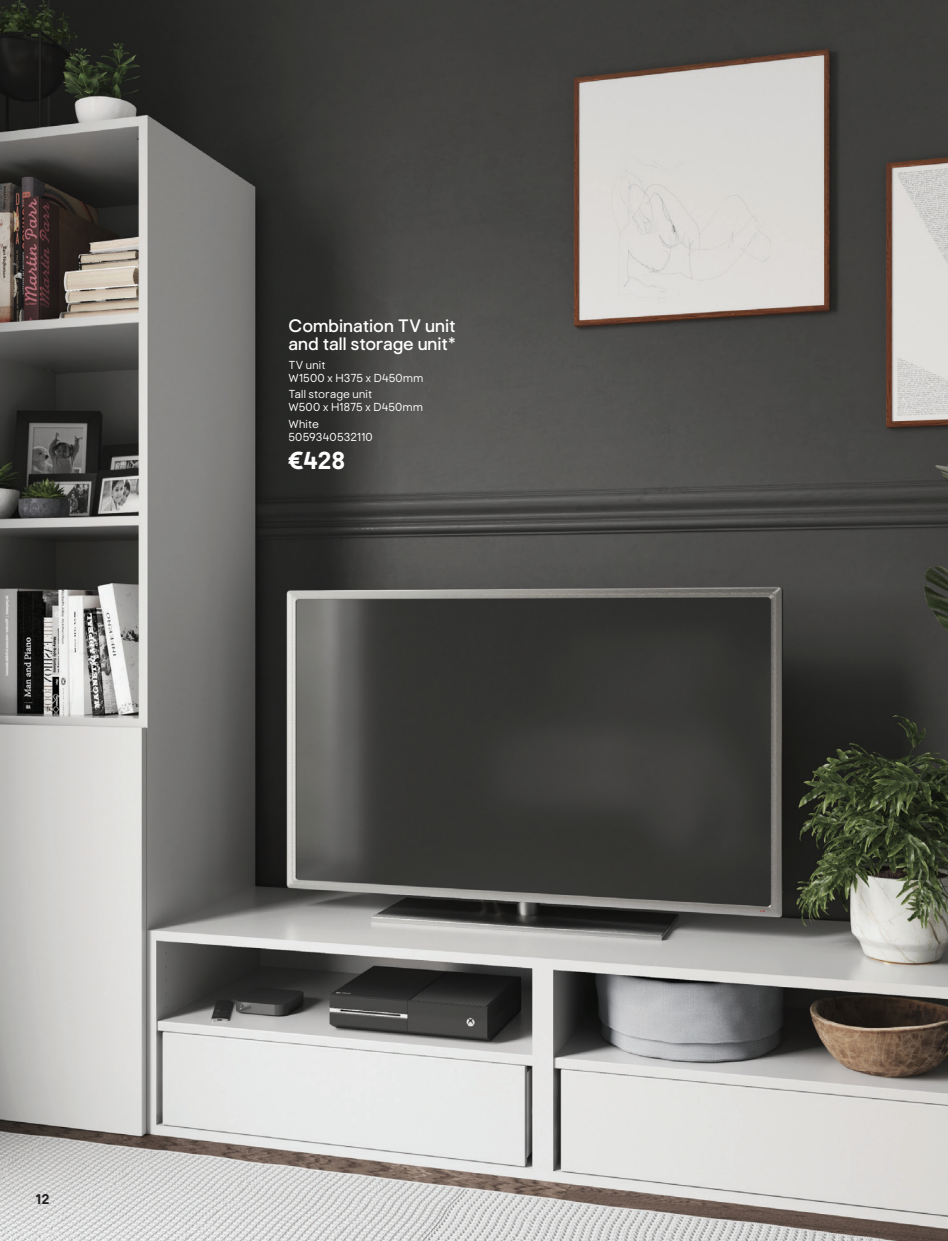
<style>
.page{position:relative;width:948px;height:1241px;background:#fff}
.page>*{position:absolute;margin:0;border:0;box-sizing:border-box;transform-origin:0 0}
.JUNE_21_Standard_price_14pt{font:700 24.5px "Good Home";color:#fff}
.JUNE_21_Product_Name_10_3_10_3pt{font:18.03px/18px "Good Home";color:#fff}
.t1{font:700 14px "Good Home";color:#231f20}
.JUNE_21_Product_Copy_and_Info_thin_6_6_7{font:300 11.55px/13.3px "Good Home";letter-spacing:.015em;color:#fff}
</style>
<div class="page">
<img style="left:0;top:0;width:947px;height:1240px">
<p class="JUNE_21_Product_Name_10_3_10_3pt" style="left:288px;top:317px;width:169px">Combination TV unit and tall storage unit*</p>
<p class="JUNE_21_Product_Copy_and_Info_thin_6_6_7" style="left:288px;top:358px;width:136px">TV unit<br>W1500 x H375 x D450mm</p>
<p class="JUNE_21_Product_Copy_and_Info_thin_6_6_7" style="left:288px;top:387px;width:136px">Tall storage unit<br>W500 x H1875 x D450mm</p>
<p class="JUNE_21_Product_Copy_and_Info_thin_6_6_7" style="left:288px;top:417px;width:86px">White<br>5059340532110</p>
<p class="JUNE_21_Standard_price_14pt" style="left:288px;top:445px;width:58px">€428</p>
<p class="t1" style="left:35px;top:1190px;width:16px">12</p>
</div>
